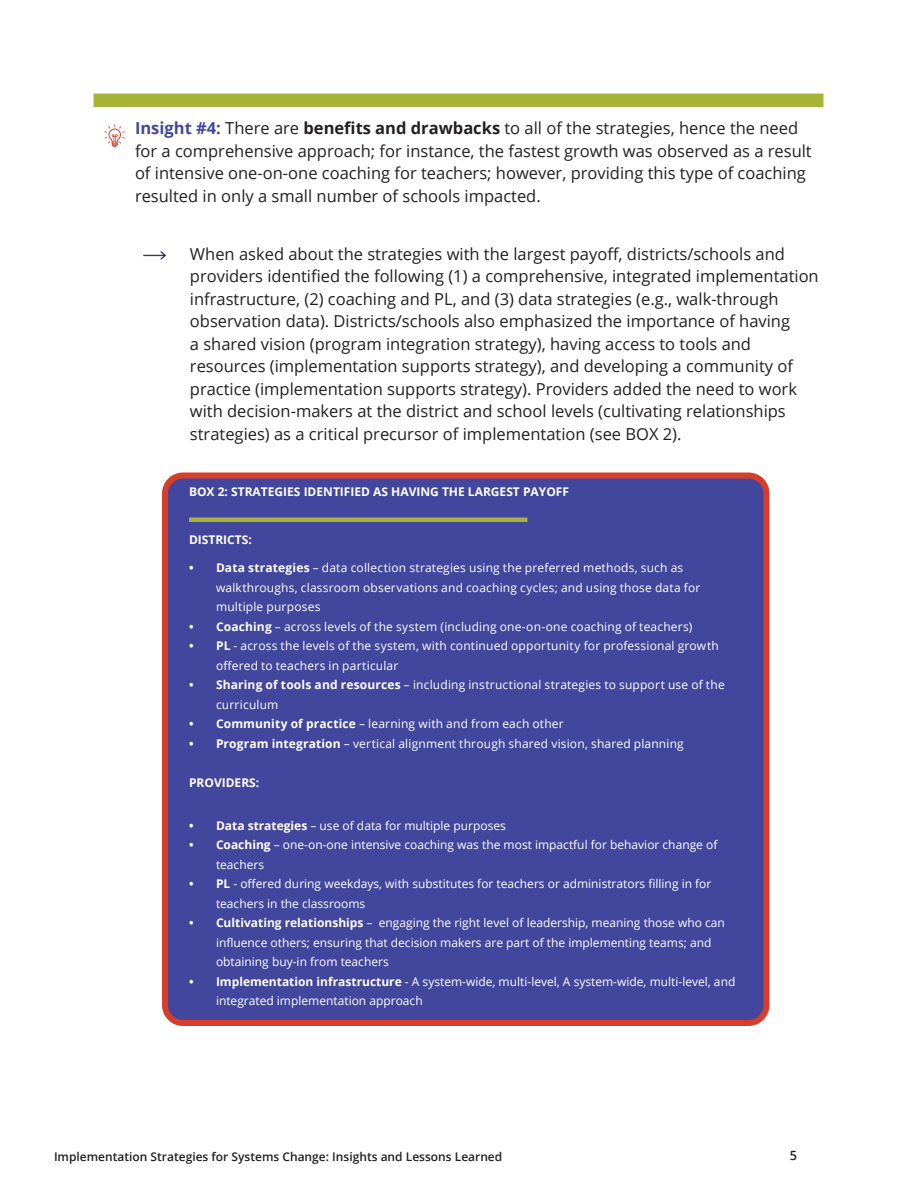
<style>
.page{position:relative;width:918px;height:1188px;background:#fff}
.page>*{position:absolute;margin:0;border:0;box-sizing:border-box;transform-origin:0 0}
.body{font:16.5px/22.5px "Open Sans";color:#231f20}
.t1{font:600 12.75px "Open Sans";color:#231f20}
.t2{font:12px/19.5px "Open Sans";letter-spacing:.01em;color:#fff}
.body-2{font:700 12px "Open Sans";color:#fff}
.t3{font:600 12px "Open Sans";color:#231f20}
.s1{font-weight:700;color:#42479d}
.s2{font-weight:700}
</style>
<div class="page">
<div style="left:165px;top:476px;width:601px;height:547px;background:#42479d;border-radius:18px"></div>
<div style="left:162px;top:472px;width:608px;height:554px;border:6px solid #d63e2a;border-radius:18px"></div>
<hr style="left:189px;top:518px;width:338px;height:4px;background:#a7b439">
<div style="left:94px;top:94px;width:730px;height:13px;background:#a7b439"></div>
<img style="left:104px;top:124px;width:21px;height:24px">
<img style="left:143px;top:251px;width:23px;height:9px">
<p class="body" style="left:135px;top:116px;width:678px"><span class="s1">Insight #4:</span> There are <span class="s2">benefits and drawbacks</span> to all of the strategies, hence the need for a comprehensive approach; for instance, the fastest growth was observed as a result of intensive one-on-one coaching for teachers; however, providing this type of coaching resulted in only a small number of schools impacted.</p>
<p class="body" style="left:190px;top:242px;width:630px">When asked about the strategies with the largest payoff, districts/schools and providers identified the following (1) a comprehensive, integrated implementation infrastructure, (2) coaching and PL, and (3) data strategies (e.g., walk-through observation data). Districts/schools also emphasized the importance of having<br>a shared vision (program integration strategy), having access to tools and resources (implementation supports strategy), and developing a community of practice (implementation supports strategy). Providers added the need to work with decision-makers at the district and school levels (cultivating relationships strategies) as a critical precursor of implementation (see BOX 2).</p>
<p class="body-2" style="left:189px;top:483px;width:382px">BOX 2: STRATEGIES IDENTIFIED AS HAVING THE LARGEST PAYOFF</p>
<p class="body-2" style="left:189px;top:531px;width:64px">DISTRICTS:</p>
<p class="t2" style="left:216px;top:558px;width:486px;text-indent:-27px"><span class="s2">• Data strategies</span> – data collection strategies using the preferred methods, such as walkthroughs, classroom observations and coaching cycles; and using those data for multiple purposes</p>
<p class="t2" style="left:189px;top:616px;width:505px"><span class="s2">• Coaching</span> – across levels of the system (including one-on-one coaching of teachers)</p>
<p class="t2" style="left:216px;top:636px;width:504px;text-indent:-27px"><span class="s2">• PL</span> - across the levels of the system, with continued opportunity for professional growth offered to teachers in particular</p>
<p class="t2" style="left:216px;top:675px;width:510px;text-indent:-27px"><span class="s2">• Sharing of tools and resources</span> – including instructional strategies to support use of the curriculum</p>
<p class="t2" style="left:189px;top:714px;width:376px"><span class="s2">• Community of practice</span> – learning with and from each other</p>
<p class="t2" style="left:189px;top:733px;width:496px"><span class="s2">• Program integration</span> – vertical alignment through shared vision, shared planning</p>
<p class="body-2" style="left:189px;top:774px;width:72px">PROVIDERS:</p>
<p class="t2" style="left:189px;top:815px;width:318px"><span class="s2">• Data strategies</span> – use of data for multiple purposes</p>
<p class="t2" style="left:216px;top:835px;width:503px;text-indent:-27px"><span class="s2">• Coaching</span> – one-on-one intensive coaching was the most impactful for behavior change of teachers</p>
<p class="t2" style="left:216px;top:874px;width:497px;text-indent:-27px"><span class="s2">• PL</span> - offered during weekdays, with substitutes for teachers or administrators filling in for teachers in the classrooms</p>
<p class="t2" style="left:216px;top:913px;width:510px;text-indent:-27px"><span class="s2">• Cultivating relationships</span> – engaging the right level of leadership, meaning those who can influence others; ensuring that decision makers are part of the implementing teams; and obtaining buy-in from teachers</p>
<p class="t2" style="left:216px;top:971px;width:521px;text-indent:-27px"><span class="s2">• Implementation infrastructure</span> - A system-wide, multi-level, A system-wide, multi-level, and integrated implementation approach</p>
<p class="t3" style="left:54px;top:1149px;width:450px">Implementation Strategies for Systems Change: Insights and Lessons Learned</p>
<p class="t1" style="left:790px;top:1147px;width:9px">5</p>
</div>
